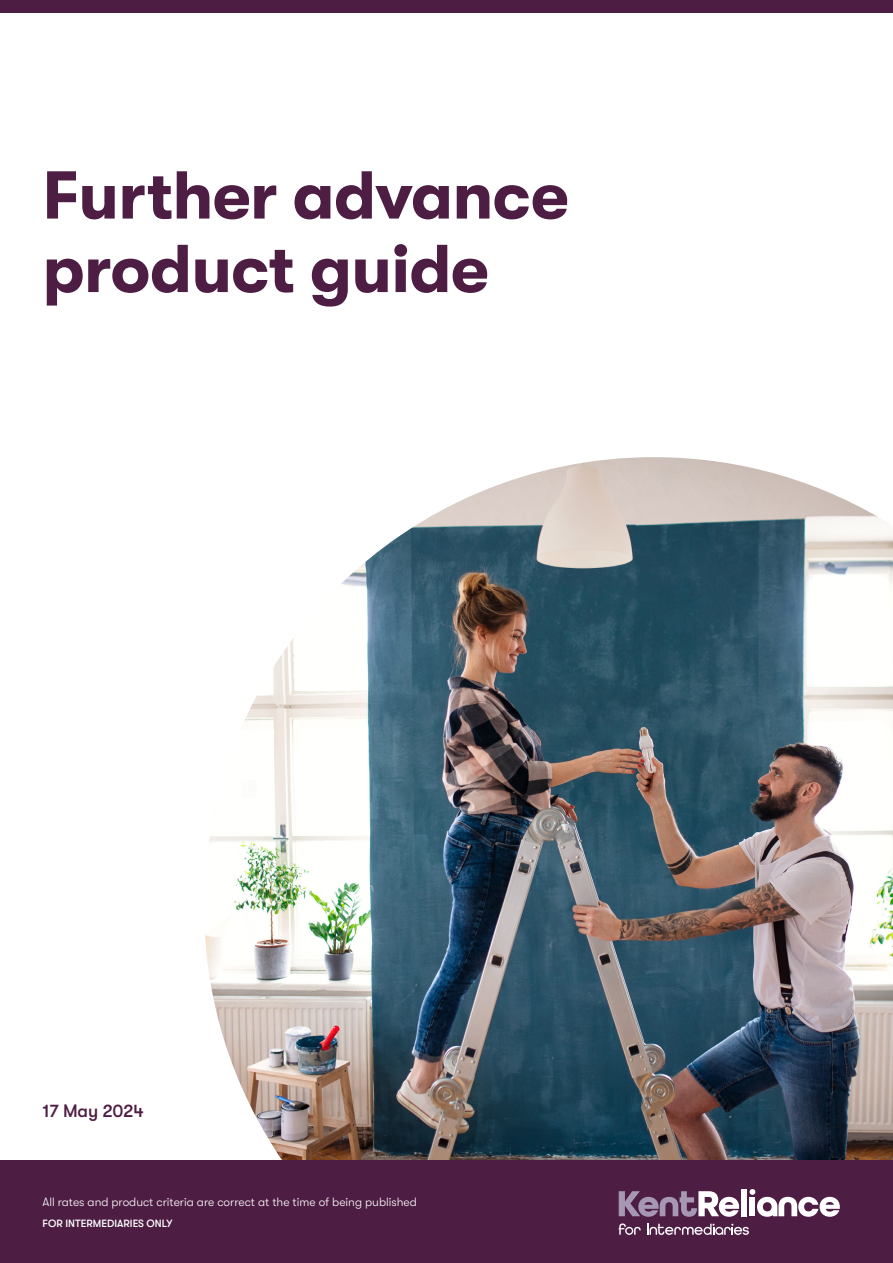
<style>
.page{position:relative;width:893px;height:1263px;background:#fff}
.page>*{position:absolute;margin:0;border:0;box-sizing:border-box;transform-origin:0 0}
.t1{font:700 67.5px/73.5px "GT Walsheim";letter-spacing:-.01em;color:#4e1d43}
.t2{font:500 18px "GT Walsheim";letter-spacing:-.01em;color:#4e1d43}
.t3{font:300 12px "GT Walsheim";color:#fff}
.t4{font:500 10.5px "GT Walsheim";color:#fff}
</style>
<div class="page">
<img style="left:204px;top:457px;width:689px;height:704px">
<div style="left:0;top:1161px;width:893px;height:102px;background:#4e1d43"></div>
<div style="left:741px;top:1189px;width:5px;height:27px;background:#fff"></div>
<svg style="left:750px;top:1189px;width:90px;height:28px"></svg>
<svg style="left:619px;top:1191px;width:120px;height:26px"></svg>
<svg style="left:619px;top:1223px;width:22px;height:12px"></svg>
<svg style="left:647px;top:1224px;width:102px;height:11px"></svg>
<div style="left:0;top:0;width:893px;height:13px;background:#4e1d43"></div>
<p class="t1" style="left:43px;top:159px;width:528px">Further advance product guide</p>
<p class="t2" style="left:43px;top:1101px;width:103px">17 May 2024</p>
<p class="t3" style="left:43px;top:1195px;width:376px">All rates and product criteria are correct at the time of being published</p>
<p class="t4" style="left:43px;top:1217px;width:131px">FOR INTERMEDIARIES ONLY</p>
</div>
